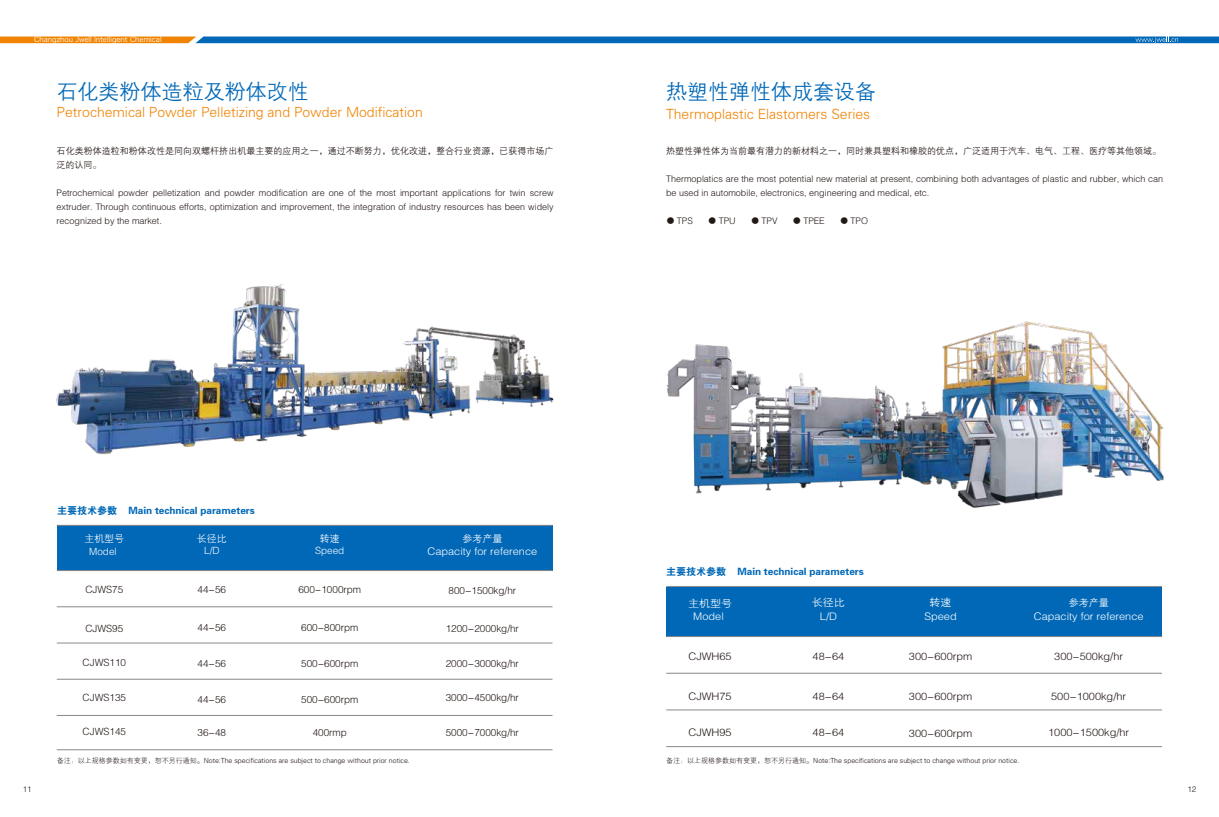
<style>
.page{position:relative;width:1219px;height:817px;background:#fff}
.page>*{position:absolute;margin:0;border:0;box-sizing:border-box;transform-origin:0 0}
.t1{font:21px "FZZDXJW GB1 0";color:#0068b7}
.t2{font:14px "FZXH1 JW GB1 0";color:#f08300}
.t3{font:10.4px "FZZDXJW GB1 0";color:#221815;scale:1.06 1}
.t4{font:10.4px/13.4px "FZZDXJW GB1 0";color:#fff;text-align:center;scale:1.06 1}
.t5{font:10px "FZDHTJW GB1 0";color:#0068b7}
.t6{font:9.9px "FZZDXJW GB1 0";color:#221815}
.t7{font:9.9px/12.8px "FZZDXJW GB1 0";color:#fff;text-align:center}
.t8{font:9.6px "FZZDXJW GB1 0";color:#fff;scale:1.05 1}
.t9{font:9px/14px "FZZDXJW GB1 0";color:#221815}
.t10{font:8px "FZZDXJW GB1 0";color:#221815}
.t11{font:7px "FZXH1 JW GB1 0";color:#221815}
.t12{font:7px "Hiragino Sans GB W3";color:#fff}
.s1{font-size:10px}
.s2{font-family:"Adobe Song Std";font-weight:300}
</style>
<div class="page">
<div style="left:57px;top:525px;width:495px;height:45px;background:#0068b7"></div>
<div style="left:666px;top:586px;width:496px;height:50px;background:#0068b7"></div>
<svg style="left:0;top:36px;width:1219px;height:7px;background:#3878a2"></svg>
<img style="left:666px;top:321px;width:498px;height:187px">
<img style="left:56px;top:283px;width:498px;height:172px">
<hr style="left:57px;top:525px;width:495px;height:1px;background:#898989">
<hr style="left:57px;top:749px;width:495px;height:1px;background:#898989">
<hr style="left:57px;top:570px;width:495px;height:1px;background:#898989">
<hr style="left:57px;top:606px;width:495px;height:1px;background:#898989">
<hr style="left:57px;top:642px;width:495px;height:1px;background:#898989">
<hr style="left:57px;top:679px;width:495px;height:1px;background:#898989">
<hr style="left:57px;top:715px;width:495px;height:1px;background:#898989">
<hr style="left:666px;top:586px;width:496px;height:1px;background:#898989">
<hr style="left:666px;top:746px;width:496px;height:1px;background:#898989">
<hr style="left:666px;top:636px;width:496px;height:1px;background:#898989">
<hr style="left:666px;top:673px;width:496px;height:1px;background:#898989">
<hr style="left:666px;top:709px;width:496px;height:1px;background:#898989">
<p class="t12" style="left:34px;top:35px;width:129px">Changzhou Jwell Intelligent Chemical</p>
<h1 class="t1" style="left:57px;top:80px;width:254px">石化类粉体造粒及粉体改性</h1>
<h2 class="t2" style="left:57px;top:104px;width:368px">Petrochemical Powder Pelletizing and Powder Modification</h2>
<p class="t9" style="left:57px;top:144px;width:498px">石化类粉体造粒和粉体改性是同向双螺杆挤出机最主要的应用之一，通过不断努力，优化改进，整合行业资源，已获得市场广泛的认同。</p>
<p class="t9" style="left:57px;top:186px;width:498px;text-align:justify">Petrochemical powder pelletization and powder modification are one of the most important applications for twin screw extruder. Through continuous efforts, optimization and improvement, the integration of industry resources has been widely recognized by the market.</p>
<p class="t5" style="left:57px;top:505px;width:199px">主要技术参数 Main technical parameters</p>
<p class="t7" style="left:84px;top:532px;width:41px">主机型号<br>Model</p>
<p class="t6" style="left:85px;top:584px;width:39px">CJWS75</p>
<p class="t6" style="left:85px;top:622px;width:39px">CJWS95</p>
<p class="t6" style="left:83px;top:657px;width:45px">CJWS110</p>
<p class="t6" style="left:83px;top:692px;width:45px">CJWS135</p>
<p class="t6" style="left:83px;top:726px;width:45px">CJWS145</p>
<p class="t7" style="left:197px;top:532px;width:31px">长径比<br>L/D</p>
<p class="t6" style="left:198px;top:584px;width:30px">44-56</p>
<p class="t6" style="left:198px;top:622px;width:30px">44-56</p>
<p class="t6" style="left:198px;top:658px;width:30px">44-56</p>
<p class="t6" style="left:198px;top:694px;width:30px">44-56</p>
<p class="t6" style="left:198px;top:727px;width:30px">36-48</p>
<p class="t7" style="left:315px;top:532px;width:31px">转速<br>Speed</p>
<p class="t6" style="left:298px;top:584px;width:64px">600-1000rpm</p>
<p class="t6" style="left:301px;top:622px;width:59px">600-800rpm</p>
<p class="t6" style="left:301px;top:658px;width:59px">500-600rpm</p>
<p class="t6" style="left:301px;top:694px;width:59px">500-600rpm</p>
<p class="t6" style="left:313px;top:726px;width:36px">400rmp</p>
<p class="t11" style="left:57px;top:756px;width:355px">备注：以上规格参数如有变更，恕不另行通知。Note:The specifications are subject to change without prior notice.</p>
<p class="t8" style="left:462px;top:533px;width:40px">参考<span class="s1">产量</span></p>
<p class="t4" style="left:427px;top:545px;width:105px">Capacity for reference</p>
<p class="t6" style="left:449px;top:584px;width:69px">800-1500kg/hr</p>
<p class="t6" style="left:446px;top:623px;width:75px">1200-2000kg/hr</p>
<p class="t6" style="left:446px;top:657px;width:75px">2000-3000kg/hr</p>
<p class="t6" style="left:446px;top:692px;width:75px">3000-4500kg/hr</p>
<p class="t6" style="left:446px;top:726px;width:75px">5000-7000kg/hr</p>
<h1 class="t1" style="left:666px;top:80px;width:211px">热塑性弹性体成套设备</h1>
<h2 class="t2" style="left:666px;top:106px;width:206px">Thermoplastic Elastomers Series</h2>
<p class="t9" style="left:666px;top:144px;width:496px">热塑性弹性体为当前最有潜力的新材料之一，同时兼具塑料和橡胶的优点，广泛适用于汽车、电气、工程、医疗等其他领域。</p>
<p class="t9" style="left:666px;top:172px;width:499px">Thermoplatics are the most potential new material at present, combining both advantages of plastic and rubber, which can be used in automobile, electronics, engineering and medical, etc.</p>
<p class="t9" style="left:666px;top:214px;width:28px"><span class="s2">●</span> TPS</p>
<p class="t9" style="left:708px;top:214px;width:29px"><span class="s2">●</span> TPU</p>
<p class="t9" style="left:751px;top:214px;width:28px"><span class="s2">●</span> TPV</p>
<p class="t9" style="left:792px;top:214px;width:34px"><span class="s2">●</span> TPEE</p>
<p class="t9" style="left:840px;top:214px;width:30px"><span class="s2">●</span> TPO</p>
<p class="t5" style="left:666px;top:566px;width:199px">主要技术参数 Main technical parameters</p>
<p class="t4" style="left:688px;top:596px;width:43px">主机型号<br>Model</p>
<p class="t3" style="left:688px;top:650px;width:42px">CJWH65</p>
<p class="t3" style="left:688px;top:691px;width:42px">CJWH75</p>
<p class="t3" style="left:688px;top:727px;width:42px">CJWH95</p>
<p class="t4" style="left:812px;top:596px;width:33px">长径比<br>L/D</p>
<p class="t3" style="left:813px;top:650px;width:31px">48-64</p>
<p class="t3" style="left:813px;top:690px;width:31px">48-64</p>
<p class="t3" style="left:813px;top:726px;width:31px">48-64</p>
<p class="t4" style="left:924px;top:596px;width:32px">转速<br>Speed</p>
<p class="t3" style="left:909px;top:650px;width:61px">300-600rpm</p>
<p class="t3" style="left:909px;top:690px;width:61px">300-600rpm</p>
<p class="t3" style="left:909px;top:728px;width:61px">300-600rpm</p>
<p class="t11" style="left:666px;top:756px;width:355px">备注：以上规格参数如有变更，恕不另行通知。Note:The specifications are subject to change without prior notice.</p>
<p class="t8" style="left:1069px;top:597px;width:40px">参考<span class="s1">产量</span></p>
<p class="t4" style="left:1034px;top:609px;width:105px">Capacity for reference</p>
<p class="t3" style="left:1054px;top:650px;width:66px">300-500kg/hr</p>
<p class="t3" style="left:1051px;top:690px;width:72px">500-1000kg/hr</p>
<p class="t3" style="left:1048px;top:726px;width:78px">1000-1500kg/hr</p>
<p class="t10" style="left:23px;top:785px;width:10px">11</p>
<p class="t10" style="left:1187px;top:785px;width:10px">12</p>
</div>
